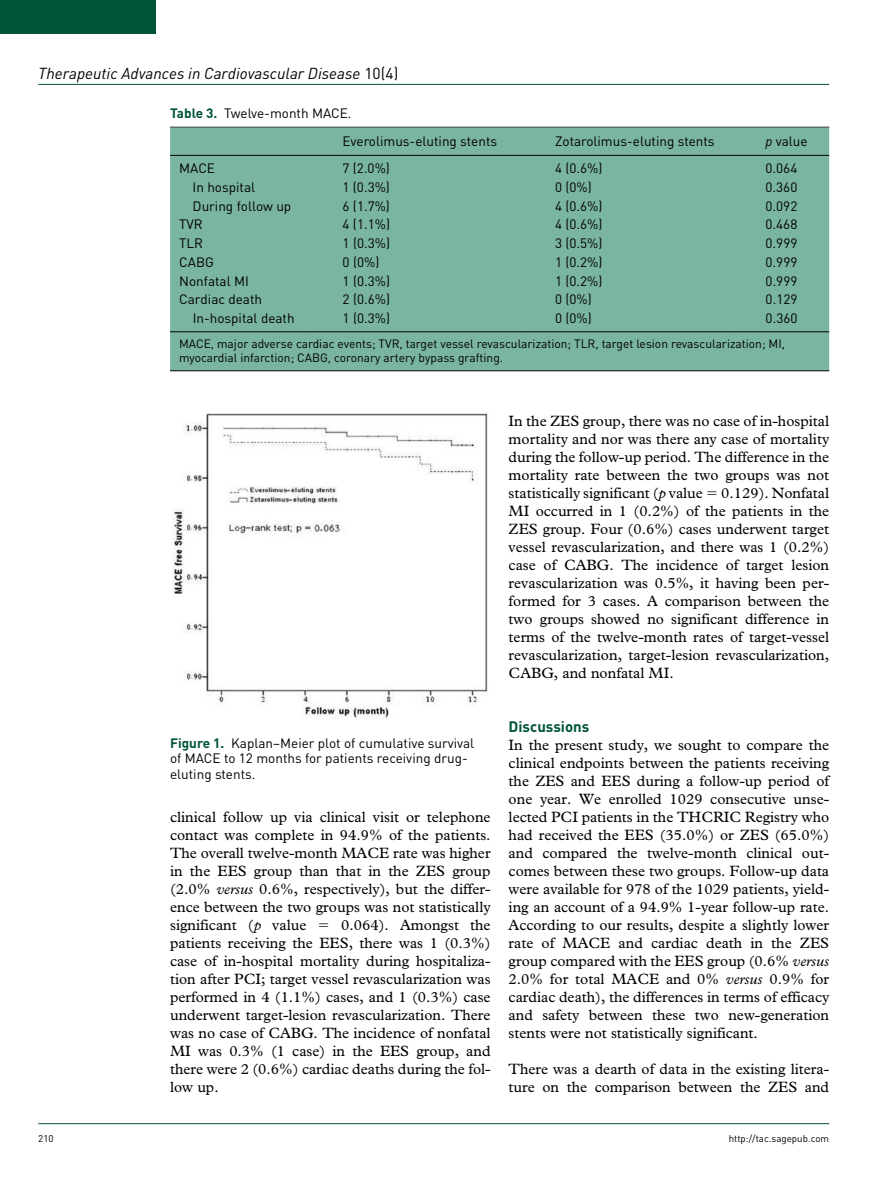
<style>
.page{position:relative;width:893px;height:1191px;background:#fff}
.page>*{position:absolute;margin:0;border:0;box-sizing:border-box;transform-origin:0 0}
.t1{font:italic 15.75px "DIN";color:#000}
.t2{font:15px/18px "Plantin Std";color:#000;text-align:justify}
.t3{font:700 15px "DIN";color:#005437}
.t4{font:13.5px/15.8px "DIN";color:#000}
.t5{font:12px/14.2px "DIN";color:#000}
.t6{font:9.75px "DIN";color:#000}
.s1{font-style:normal}
.s2{font-weight:700;color:#005437}
.s3{font-style:italic}
</style>
<div class="page">
<hr style="left:38px;top:84px;width:791px;height:1px;background:#005437">
<hr style="left:38px;top:1123px;width:791px;height:1px;background:#005437">
<div style="left:0;top:0;width:155px;height:34px;background:#005437"></div>
<hr style="left:170px;top:127px;width:659px;height:1px;background:#000">
<div style="left:170px;top:128px;width:659px;height:242px;background:#7ab4a3"></div>
<hr style="left:170px;top:155px;width:140px;height:1px;background:#000">
<hr style="left:310px;top:155px;width:213px;height:1px;background:#000">
<hr style="left:523px;top:155px;width:210px;height:1px;background:#000">
<hr style="left:733px;top:155px;width:96px;height:1px;background:#000">
<hr style="left:170px;top:331px;width:140px;height:1px;background:#000">
<hr style="left:310px;top:331px;width:213px;height:1px;background:#000">
<hr style="left:523px;top:331px;width:210px;height:1px;background:#000">
<hr style="left:733px;top:331px;width:96px;height:1px;background:#000">
<hr style="left:170px;top:370px;width:140px;height:1px;background:#000">
<hr style="left:310px;top:370px;width:213px;height:1px;background:#000">
<hr style="left:523px;top:370px;width:210px;height:1px;background:#000">
<hr style="left:733px;top:370px;width:96px;height:1px;background:#000">
<img style="left:173px;top:413px;width:315px;height:305px">
<p class="t1" style="left:38px;top:63px;width:362px">Therapeutic Advances in Cardiovascular Disease <span class="s1">10(4)</span></p>
<p class="t4" style="left:342px;top:98px;width:156px;line-height:28.5px;text-indent:-172px"><span class="s2">Table 3.</span> Twelve-month MACE.<br>Everolimus-eluting stents</p>
<p class="t4" style="left:555px;top:133px;width:161px">Zotarolimus-eluting stents</p>
<p class="t4" style="left:765px;top:133px;width:44px"><span class="s3">p</span> value</p>
<p class="t4" style="left:179px;top:160px;width:37px">MACE</p>
<p class="t4" style="left:343px;top:160px;width:49px">7 (2.0%)</p>
<p class="t4" style="left:555px;top:160px;width:49px">4 (0.6%)</p>
<p class="t4" style="left:765px;top:160px;width:33px">0.064</p>
<p class="t4" style="left:193px;top:179px;width:64px">In hospital</p>
<p class="t4" style="left:343px;top:179px;width:49px">1 (0.3%)</p>
<p class="t4" style="left:555px;top:179px;width:38px">0 (0%)</p>
<p class="t4" style="left:765px;top:179px;width:33px">0.360</p>
<p class="t4" style="left:193px;top:197px;width:100px">During follow up</p>
<p class="t4" style="left:343px;top:197px;width:49px">6 (1.7%)</p>
<p class="t4" style="left:555px;top:197px;width:49px">4 (0.6%)</p>
<p class="t4" style="left:766px;top:197px;width:33px">0.092</p>
<p class="t4" style="left:179px;top:216px;width:25px">TVR</p>
<p class="t4" style="left:343px;top:216px;width:49px">4 (1.1%)</p>
<p class="t4" style="left:555px;top:216px;width:49px">4 (0.6%)</p>
<p class="t4" style="left:766px;top:216px;width:33px">0.468</p>
<p class="t4" style="left:179px;top:235px;width:25px">TLR</p>
<p class="t4" style="left:343px;top:235px;width:49px">1 (0.3%)</p>
<p class="t4" style="left:555px;top:235px;width:49px">3 (0.5%)</p>
<p class="t4" style="left:766px;top:235px;width:33px">0.999</p>
<p class="t4" style="left:179px;top:254px;width:36px">CAB G</p>
<p class="t4" style="left:343px;top:254px;width:38px">0 (0%)</p>
<p class="t4" style="left:555px;top:254px;width:49px">1 (0.2%)</p>
<p class="t4" style="left:766px;top:254px;width:33px">0.999</p>
<p class="t4" style="left:179px;top:272px;width:71px">Nonfatal MI</p>
<p class="t4" style="left:343px;top:272px;width:49px">1 (0.3%)</p>
<p class="t4" style="left:555px;top:272px;width:49px">1 (0.2%)</p>
<p class="t4" style="left:766px;top:272px;width:33px">0.999</p>
<p class="t4" style="left:179px;top:291px;width:84px">Cardiac death</p>
<p class="t4" style="left:343px;top:291px;width:49px">2 (0.6%)</p>
<p class="t4" style="left:555px;top:291px;width:38px">0 (0%)</p>
<p class="t4" style="left:766px;top:291px;width:33px">0.129</p>
<p class="t4" style="left:193px;top:310px;width:103px">In-hospital death</p>
<p class="t4" style="left:343px;top:310px;width:49px">1 (0.3%)</p>
<p class="t4" style="left:555px;top:310px;width:38px">0 (0%)</p>
<p class="t4" style="left:766px;top:310px;width:33px">0.360</p>
<p class="t5" style="left:179px;top:336px;width:607px">MACE, major adverse cardiac events; TVR, target vessel revascularization; TLR, target lesion revascularization; MI, myocardial infarction; CABG, coronary artery bypass grafting.</p>
<p class="t4" style="left:170px;top:734px;width:306px"><span class="s2">Figure 1.</span> Kaplan–Meier plot of cumulative survival of MACE to 12 months for patients receiving drug&shy;eluting stents.</p>
<p class="t2" style="left:170px;top:808px;width:322px">clinical follow up via clinical visit or telephone contact was complete in 94.9% of the patients.<br>The overall twelve-month MACE rate was higher in the EES group than that in the ZES group (2.0% <span class="s3">versus</span> 0.6%, respectively), but the differ&shy;ence between the two groups was not statistically significant (<span class="s3">p</span> value</p>
<p class="t2" style="left:170px;top:916px;width:322px;text-indent:171px">0.064). Amongst the patients receiving the EES, there was 1 (0.3%) case of in-hospital mortality during hospitaliza&shy;tion after PCI; target vessel revascularization was performed in 4 (1.1%) cases, and 1 (0.3%) case underwent target-lesion revascularization. There was no case of CABG. The incidence of nonfatal MI was 0.3% (1 case) in the EES group, and there were 2 (0.6%) cardiac deaths during the fol&shy;low up.</p>
<p class="t2" style="left:509px;top:412px;width:322px">In the ZES group, there was no case of in-hospital mortality and nor was there any case of mortality during the follow-up period. The difference in the mortality rate between the two groups was not statistically significant (<span class="s3">p</span> value 0.129). Nonfatal MI occurred in 1 (0.2%) of the patients in the ZES group. Four (0.6%) cases underwent target vessel revascularization, and there was 1 (0.2%) case of CABG. The incidence of target lesion revascularization was 0.5%, it having been per&shy;formed for 3 cases. A comparison between the two groups showed no significant difference in terms of the twelve-month rates of target-vessel revascularization, target-lesion revascularization, CABG, and nonfatal MI.</p>
<p class="t3" style="left:509px;top:717px;width:82px">Discussions</p>
<p class="t2" style="left:509px;top:736px;width:322px">In the present study, we sought to compare the clinical endpoints between the patients receiving the ZES and EES during a follow-up period of one year. We enrolled 1029 consecutive unse&shy;lected PCI patients in the THCRIC Registry who had received the EES (35.0%) or ZES (65.0%) and compared the twelve-month clinical out&shy;comes between these two groups. Follow-up data were available for 978 of the 1029 patients, yield&shy;ing an account of a 94.9% 1-year follow-up rate.<br>According to our results, despite a slightly lower rate of MACE and cardiac death in the ZES group compared with the EES group (0.6% <span class="s3">versus </span>2.0% for total MACE and 0% <span class="s3">versus</span> 0.9% for cardiac death), the differences in terms of efficacy and safety between these two new-generation stents were not statistically significant.</p>
<p class="t2" style="left:509px;top:1060px;width:322px">There was a dearth of data in the existing litera&shy;ture on the comparison between the ZES and</p>
<p class="t6" style="left:38px;top:1132px;width:17px">210</p>
<p class="t6" style="left:729px;top:1132px;width:102px">http://tac.sagepub.com</p>
</div>
